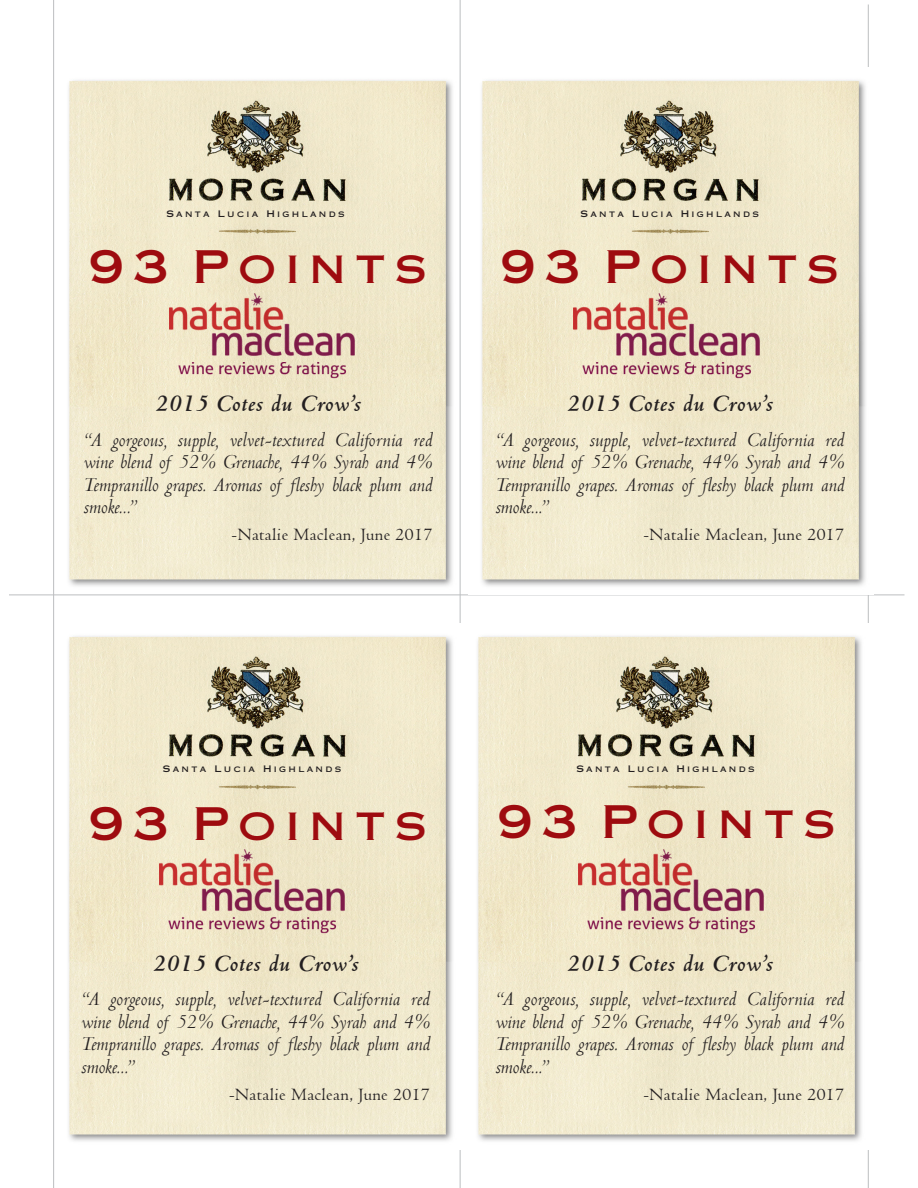
<style>
.page{position:relative;width:918px;height:1188px;background:#fff}
.page>*{position:absolute;margin:0;border:0;box-sizing:border-box;transform-origin:0 0}
.t1{font:45px "Copperplate Gothic Std 31 AB";letter-spacing:.2em;color:#9e0b0f}
.t2{font:italic 700 25.5px "Centaur";letter-spacing:.025em;color:#231f20}
.t3{font:21px/22.5px "Centaur MT Italic";color:#231f20;text-align:justify}
.t4{font:18px "Centaur";letter-spacing:.025em;color:#231f20}
.t5{font:9px "Copperplate Gothic Std 31 AB";letter-spacing:.26em;color:#231f20}
</style>
<div class="page">
<img style="left:68px;top:68px;width:392px;height:526px">
<img style="left:169px;top:294px;width:185px;height:84px">
<hr style="left:53px;top:0;width:1px;height:1188px;background:#bcbec0">
<hr style="left:868px;top:4px;width:1px;height:1184px;background:#bcbec0">
<hr style="left:9px;top:595px;width:895px;height:1px;background:#bcbec0">
<hr style="left:460px;top:0;width:1px;height:1188px;background:#bcbec0">
<img style="left:481px;top:68px;width:388px;height:526px">
<img style="left:68px;top:635px;width:385px;height:506px">
<img style="left:477px;top:623px;width:392px;height:527px">
<img style="left:574px;top:294px;width:185px;height:84px">
<img style="left:159px;top:849px;width:186px;height:85px">
<img style="left:579px;top:849px;width:185px;height:85px">
<p class="t5" style="left:166px;top:208px;width:180px">Santa Lucia Highlands</p>
<p class="t5" style="left:581px;top:208px;width:180px">Santa Lucia Highlands</p>
<h1 class="t1" style="left:89px;top:240px;width:340px">93 Points</h1>
<p class="t2" style="left:155px;top:388px;width:207px">2015 Cotes du Crow’s</p>
<p class="t3" style="left:84px;top:428px;width:350px">“A gorgeous, supple, velvet-textured California red wine blend of 52% Grenache, 44% Syrah and 4% Tempranillo grapes. Aromas of fleshy black plum and smoke...”</p>
<p class="t4" style="left:232px;top:524px;width:202px">-Natalie Maclean, June 2017</p>
<h1 class="t1" style="left:501px;top:240px;width:340px">93 Points</h1>
<p class="t2" style="left:567px;top:388px;width:207px">2015 Cotes du Crow’s</p>
<p class="t3" style="left:495px;top:428px;width:350px">“A gorgeous, supple, velvet-textured California red wine blend of 52% Grenache, 44% Syrah and 4% Tempranillo grapes. Aromas of fleshy black plum and smoke...”</p>
<p class="t4" style="left:643px;top:524px;width:202px">-Natalie Maclean, June 2017</p>
<p class="t5" style="left:163px;top:764px;width:180px">Santa Lucia Highlands</p>
<p class="t5" style="left:576px;top:764px;width:180px">Santa Lucia Highlands</p>
<h1 class="t1" style="left:89px;top:797px;width:340px">93 Points</h1>
<h1 class="t1" style="left:497px;top:795px;width:340px">93 Points</h1>
<p class="t2" style="left:153px;top:948px;width:207px">2015 Cotes du Crow’s</p>
<p class="t3" style="left:81px;top:987px;width:350px">“A gorgeous, supple, velvet-textured California red wine blend of 52% Grenache, 44% Syrah and 4% Tempranillo grapes. Aromas of fleshy black plum and smoke...”</p>
<p class="t4" style="left:229px;top:1083px;width:202px">-Natalie Maclean, June 2017</p>
<p class="t2" style="left:567px;top:948px;width:207px">2015 Cotes du Crow’s</p>
<p class="t3" style="left:495px;top:987px;width:350px">“A gorgeous, supple, velvet-textured California red wine blend of 52% Grenache, 44% Syrah and 4% Tempranillo grapes. Aromas of fleshy black plum and smoke...”</p>
<p class="t4" style="left:643px;top:1083px;width:202px">-Natalie Maclean, June 2017</p>
</div>
